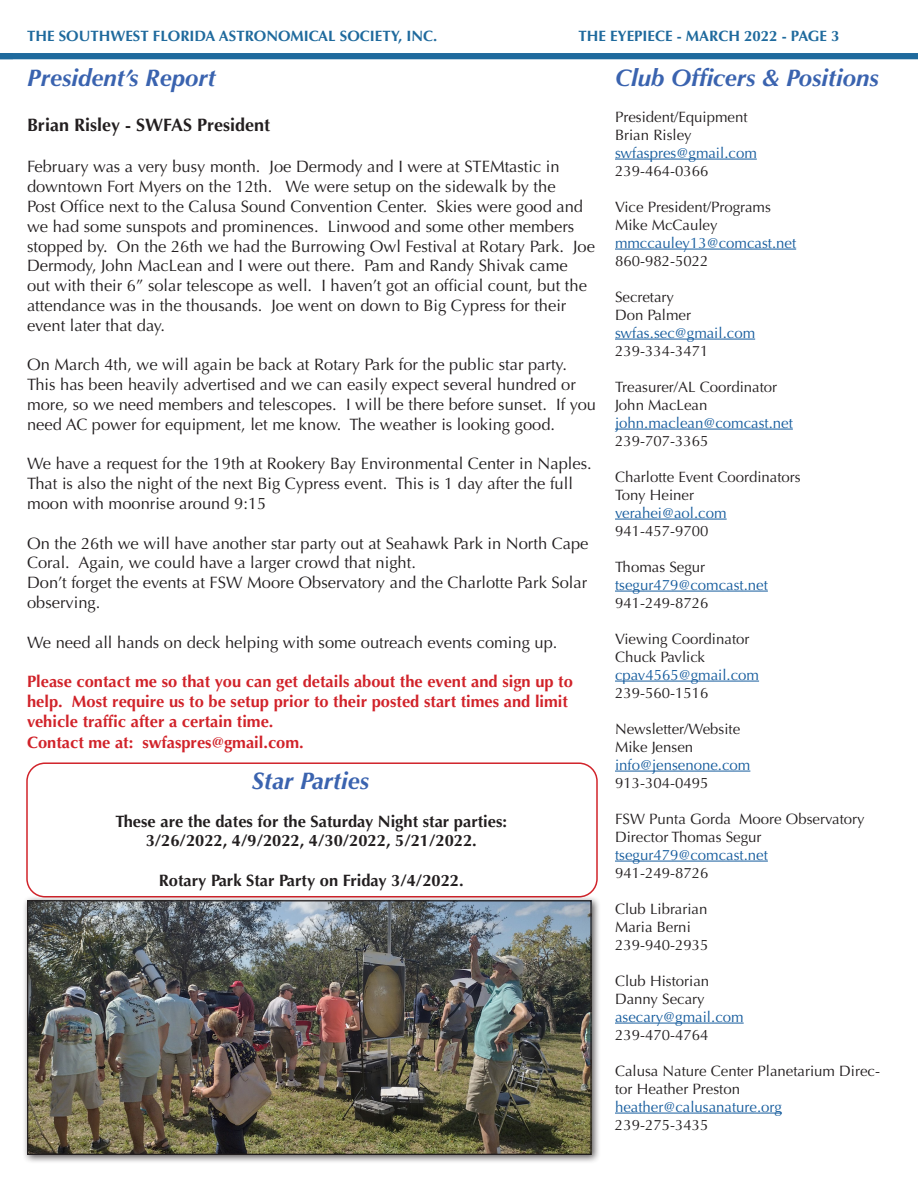
<style>
.page{position:relative;width:918px;height:1188px;background:#fff}
.page>*{position:absolute;margin:0;border:0;box-sizing:border-box;transform-origin:0 0}
.Header_1{font:italic 700 24px "Optima";color:#3a63af}
.t1{font:700 18px "Optima";color:#231f20}
.t2{font:16.5px/19.8px "Optima";color:#231f20}
.t3{font:700 16.5px/19.8px "Optima";color:#d1232a}
.t4{font:700 16.5px "Optima";color:#231f20}
.t5{font:15px/18px "Optima";color:#231f20}
.t6{font:15px "Optima";color:#175d9e}
.t7{font:700 15px "Optima";color:#1f6a9d}
</style>
<div class="page">
<div style="left:0;top:53px;width:918px;height:6px;background:#1f6a9d"></div>
<hr style="left:615px;top:159px;width:142px;height:1px;background:#175d9e">
<hr style="left:615px;top:249px;width:181px;height:1px;background:#175d9e">
<hr style="left:615px;top:339px;width:140px;height:1px;background:#175d9e">
<hr style="left:615px;top:429px;width:178px;height:1px;background:#175d9e">
<hr style="left:615px;top:519px;width:112px;height:1px;background:#175d9e">
<hr style="left:615px;top:591px;width:153px;height:1px;background:#175d9e">
<hr style="left:615px;top:681px;width:144px;height:1px;background:#175d9e">
<hr style="left:615px;top:771px;width:135px;height:1px;background:#175d9e">
<hr style="left:615px;top:861px;width:153px;height:1px;background:#175d9e">
<hr style="left:615px;top:1023px;width:129px;height:1px;background:#175d9e">
<hr style="left:615px;top:1113px;width:167px;height:1px;background:#175d9e">
<div style="left:26px;top:762px;width:572px;height:136px;border:2px solid #d1232a;border-radius:18px"></div>
<div style="left:22px;top:895px;width:579px;height:269px;background:#231f20;opacity:.75"></div>
<img style="left:29px;top:902px;width:561px;height:251px">
<div style="left:27px;top:900px;width:565px;height:255px;border:1px solid #231f20"></div>
<p class="t7" style="left:27px;top:27px;width:412px">THE SOUTHWEST FLORIDA ASTRONOMICAL SOCIETY, INC.</p>
<p class="t7" style="left:578px;top:27px;width:263px">THE EYEPIECE - MARCH 2022 - PAGE 3</p>
<p class="Header_1" style="left:615px;top:63px;width:265px">Club Officers &amp; Positions</p>
<p class="t5" style="left:615px;top:108px;width:134px">President/Equipment</p>
<p class="t5" style="left:615px;top:126px;width:78px">Brian Risley</p>
<p class="t6" style="left:615px;top:144px;width:143px">swfaspres@gmail.com</p>
<p class="t5" style="left:615px;top:162px;width:95px">239-464-0366</p>
<p class="t5" style="left:615px;top:198px;width:157px">Vice President/Programs</p>
<p class="t5" style="left:615px;top:216px;width:104px">Mike McCauley</p>
<p class="t6" style="left:615px;top:234px;width:183px">mmccauley13@comcast.net</p>
<p class="t5" style="left:615px;top:252px;width:95px">860-982-5022</p>
<p class="t5" style="left:615px;top:288px;width:61px">Secretary</p>
<p class="t5" style="left:615px;top:306px;width:78px">Don Palmer</p>
<p class="t6" style="left:615px;top:324px;width:142px">swfas.sec@gmail.com</p>
<p class="t5" style="left:615px;top:342px;width:95px">239-334-3471</p>
<p class="t5" style="left:615px;top:378px;width:164px">Treasurer/AL Coordinator</p>
<p class="t5" style="left:615px;top:396px;width:94px">John MacLean</p>
<p class="t6" style="left:615px;top:414px;width:179px">john.maclean@comcast.net</p>
<p class="t5" style="left:615px;top:432px;width:95px">239-707-3365</p>
<p class="t5" style="left:615px;top:468px;width:187px">Charlotte Event Coordinators</p>
<p class="t5" style="left:615px;top:486px;width:81px">Tony Heiner</p>
<p class="t6" style="left:615px;top:504px;width:113px">verahei@aol.com</p>
<p class="t5" style="left:615px;top:522px;width:95px">941-457-9700</p>
<p class="t5" style="left:615px;top:558px;width:92px">Thomas Segur</p>
<p class="t6" style="left:615px;top:576px;width:154px">tsegur479@comcast.net</p>
<p class="t5" style="left:615px;top:594px;width:95px">941-249-8726</p>
<p class="t5" style="left:615px;top:630px;width:136px">Viewing Coordinator</p>
<p class="t5" style="left:615px;top:648px;width:92px">Chuck Pavlick</p>
<p class="t6" style="left:615px;top:666px;width:146px">cpav4565@gmail.com</p>
<p class="t5" style="left:615px;top:684px;width:95px">239-560-1516</p>
<p class="t5" style="left:615px;top:720px;width:127px">Newsletter/Website</p>
<p class="t5" style="left:615px;top:738px;width:80px">Mike Jensen</p>
<p class="t6" style="left:615px;top:756px;width:137px">info@jensenone.com</p>
<p class="t5" style="left:615px;top:774px;width:95px">913-304-0495</p>
<p class="t5" style="left:615px;top:810px;width:251px">FSW Punta Gorda Moore Observatory<br>Director Thomas Segur</p>
<p class="t6" style="left:615px;top:846px;width:154px">tsegur479@comcast.net</p>
<p class="t5" style="left:615px;top:864px;width:95px">941-249-8726</p>
<p class="t5" style="left:615px;top:900px;width:94px">Club Librarian</p>
<p class="t5" style="left:615px;top:918px;width:77px">Maria Berni</p>
<p class="t5" style="left:615px;top:936px;width:95px">239-940-2935</p>
<p class="t5" style="left:615px;top:972px;width:96px">Club Historian</p>
<p class="t5" style="left:615px;top:990px;width:91px">Danny Secary</p>
<p class="t6" style="left:615px;top:1008px;width:130px">asecary@gmail.com</p>
<p class="t5" style="left:615px;top:1026px;width:95px">239-470-4764</p>
<p class="t5" style="left:615px;top:1062px;width:267px">Calusa Nature Center Planetarium Direc&shy;tor Heather Preston</p>
<p class="t6" style="left:615px;top:1098px;width:169px">heather@calusanature.org</p>
<p class="t5" style="left:615px;top:1116px;width:95px">239-275-3435</p>
<p class="Header_1" style="left:27px;top:63px;width:190px">President’s Report</p>
<p class="t1" style="left:27px;top:114px;width:245px">Brian Risley - SWFAS President</p>
<p class="t2" style="left:27px;top:157px;width:569px">February was a very busy month. Joe Dermody and I were at STEMtastic in downtown Fort Myers on the 12th. We were setup on the sidewalk by the<br>Post Office next to the Calusa Sound Convention Center. Skies were good and we had some sunspots and prominences. Linwood and some other members stopped by. On the 26th we had the Burrowing Owl Festival at Rotary Park. Joe Dermody, John MacLean and I were out there. Pam and Randy Shivak came<br>out with their 6” solar telescope as well. I haven’t got an official count, but the attendance was in the thousands. Joe went on down to Big Cypress for their event later that day.</p>
<p class="t2" style="left:27px;top:355px;width:571px">On March 4th, we will again be back at Rotary Park for the public star party.<br>This has been heavily advertised and we can easily expect several hundred or more, so we need members and telescopes. I will be there before sunset. If you need AC power for equipment, let me know. The weather is looking good.</p>
<p class="t2" style="left:27px;top:454px;width:566px">We have a request for the 19th at Rookery Bay Environmental Center in Naples.<br>That is also the night of the next Big Cypress event. This is 1 day after the full moon with moonrise around 9:15</p>
<p class="t2" style="left:27px;top:533px;width:563px">On the 26th we will have another star party out at Seahawk Park in North Cape<br>Coral. Again, we could have a larger crowd that night.</p>
<p class="t2" style="left:27px;top:573px;width:562px">Don’t forget the events at FSW Moore Observatory and the Charlotte Park Solar observing.</p>
<p class="t2" style="left:27px;top:632px;width:532px">We need all hands on deck helping with some outreach events coming up.</p>
<p class="t3" style="left:27px;top:672px;width:548px">Please contact me so that you can get details about the event and sign up to help. Most require us to be setup prior to their posted start times and limit vehicle traffic after a certain time.</p>
<p class="t3" style="left:27px;top:733px;width:278px">Contact me at: swfaspres@gmail.com.</p>
<p class="Header_1" style="left:252px;top:766px;width:119px">Star Parties</p>
<p class="t4" style="left:115px;top:811px;width:393px">These are the dates for the Saturday Night star parties:</p>
<p class="t4" style="left:146px;top:831px;width:333px">3/26/2022, 4/9/2022, 4/30/2022, 5/21/2022.</p>
<p class="t4" style="left:159px;top:871px;width:306px">Rotary Park Star Party on Friday 3/4/2022.</p>
</div>
